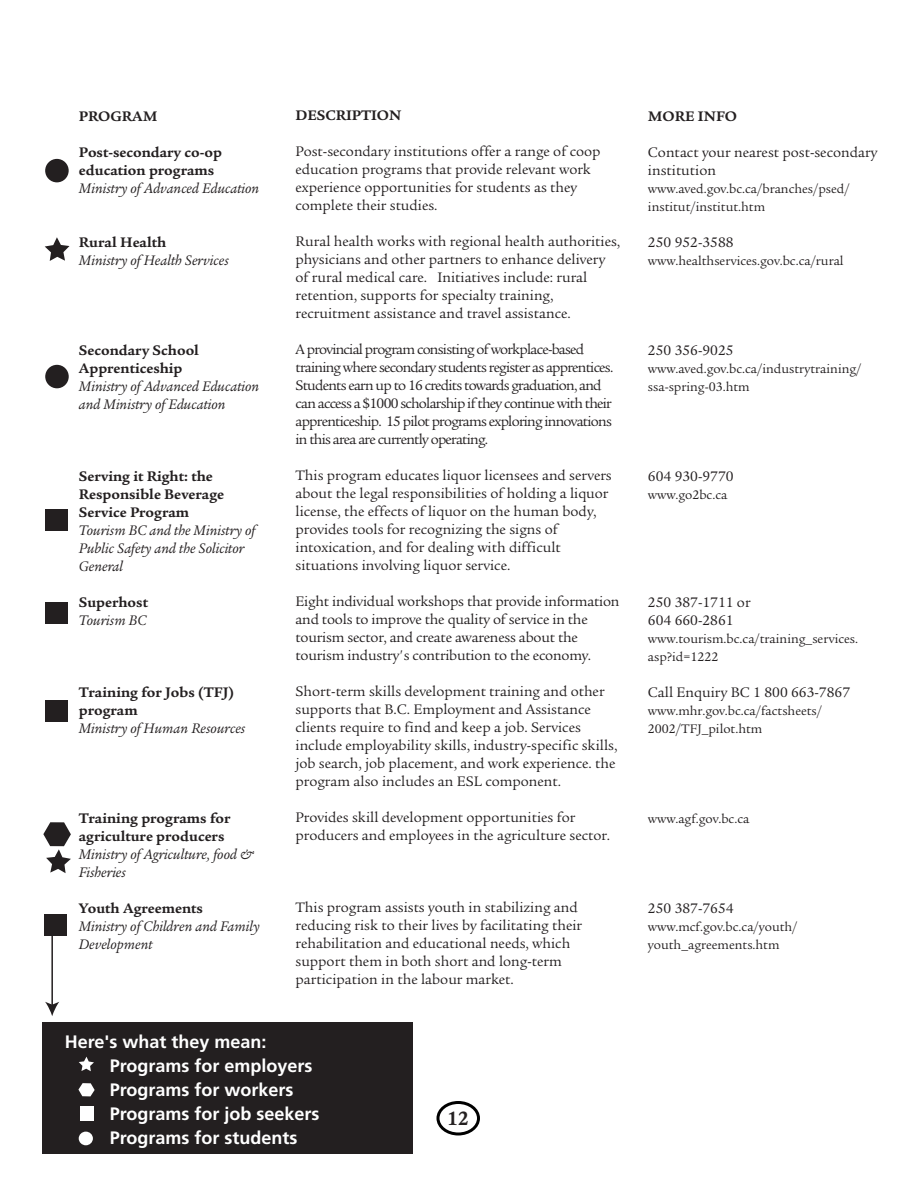
<style>
.page{position:relative;width:918px;height:1188px;background:#fff}
.page>*{position:absolute;margin:0;border:0;box-sizing:border-box;transform-origin:0 0}
.t1{font:700 21px "Legacy Serif";color:#231f20}
.t2{font:700 18px/24px "Frutiger";color:#fff}
.t3{font:15px/18px "Legacy Serif";color:#231f20}
.t4{font:15px/18px "Legacy Serif";letter-spacing:-.05em;color:#231f20}
.t5{font:italic 15px/18px "Legacy Serif";color:#231f20}
.t6{font:700 15px/18px "Legacy Serif";color:#231f20}
.t7{font:13.5px/18px "Legacy Serif";color:#231f20}
</style>
<div class="page">
<div style="left:436px;top:1101px;width:44px;height:35px;border:3px solid #000;border-radius:50%"></div>
<svg style="left:45px;top:237px;width:24px;height:24px"></svg>
<div style="left:44px;top:914px;width:22px;height:22px;background:#231f20"></div>
<div style="left:46px;top:602px;width:22px;height:22px;background:#231f20"></div>
<div style="left:45px;top:365px;width:24px;height:23px;background:#231f20;border-radius:50%"></div>
<div style="left:46px;top:509px;width:22px;height:22px;background:#231f20"></div>
<svg style="left:43px;top:822px;width:28px;height:51px"></svg>
<div style="left:46px;top:700px;width:22px;height:21px;background:#231f20"></div>
<div style="left:43px;top:1022px;width:370px;height:132px;background:#231f20"></div>
<hr style="left:51px;top:925px;width:2px;height:81px;background:#231f20">
<svg style="left:45px;top:1002px;width:14px;height:14px"></svg>
<div style="left:80px;top:1106px;width:13px;height:14px;background:#fff"></div>
<svg style="left:79px;top:1057px;width:15px;height:14px"></svg>
<div style="left:79px;top:1132px;width:14px;height:13px;background:#fff;border-radius:50%"></div>
<svg style="left:78px;top:1083px;width:17px;height:13px"></svg>
<div style="left:45px;top:159px;width:24px;height:23px;background:#231f20;border-radius:50%"></div>
<p class="t6" style="left:79px;top:107px;width:80px">PROGRAM</p>
<p class="t6" style="left:79px;top:143px;width:145px">Post-secondary co-op education programs</p>
<p class="t5" style="left:79px;top:179px;width:182px">Ministry of Advanced Education</p>
<p class="t6" style="left:79px;top:233px;width:89px">Rural Health</p>
<p class="t5" style="left:79px;top:251px;width:151px">Ministry of Health Services</p>
<p class="t6" style="left:79px;top:341px;width:122px">Secondary School<br>Apprenticeship</p>
<p class="t5" style="left:79px;top:377px;width:182px">Ministry of Advanced Education and Ministry of Education</p>
<p class="t6" style="left:79px;top:467px;width:147px">Serving it Right: the<br>Responsible Beverage<br>Service Program</p>
<p class="t5" style="left:79px;top:521px;width:178px">Tourism BC and the Ministry of<br>Public Safety and the Solicitor<br>General</p>
<p class="t6" style="left:79px;top:593px;width:71px">Superhost</p>
<p class="t5" style="left:79px;top:611px;width:69px">Tourism BC</p>
<p class="t6" style="left:79px;top:683px;width:157px">Training for Jobs (TFJ) program</p>
<p class="t5" style="left:79px;top:719px;width:168px">Ministry of Human Resources</p>
<p class="t6" style="left:79px;top:809px;width:153px">Training programs for agriculture producers</p>
<p class="t5" style="left:79px;top:845px;width:176px">Ministry of Agriculture, food &amp;<br>Fisheries</p>
<p class="t6" style="left:79px;top:899px;width:126px">Youth Agreements</p>
<p class="t5" style="left:79px;top:917px;width:183px">Ministry of Children and Family<br>Development</p>
<p class="t6" style="left:296px;top:107px;width:107px">DESCRIPTION</p>
<p class="t3" style="left:296px;top:143px;width:307px">Post-secondary institutions offer a range of coop education programs that provide relevant work experience opportunities for students as they complete their studies.</p>
<p class="t3" style="left:296px;top:233px;width:326px">Rural health works with regional health authorities, physicians and other partners to enhance delivery of rural medical care. Initiatives include: rural retention, supports for specialty training, recruitment assistance and travel assistance.</p>
<p class="t4" style="left:296px;top:341px;width:319px">A provincial program consisting ofworkplace-based training where secondary students register as apprentices.<br>Students earn up to 16 credits towards graduation, and can access a $1000 scholarship if they continue with their apprenticeship. 15 pilot programs exploring innovations in this area are currently operating.</p>
<p class="t3" style="left:296px;top:467px;width:318px">This program educates liquor licensees and servers about the legal responsibilities of holding a liquor license, the effects of liquor on the human body, provides tools for recognizing the signs of intoxication, and for dealing with difficult situations involving liquor service.</p>
<p class="t3" style="left:296px;top:593px;width:326px">Eight individual workshops that provide information and tools to improve the quality of service in the tourism sector, and create awareness about the tourism industry's contribution to the economy.</p>
<p class="t3" style="left:296px;top:683px;width:323px">Short-term skills development training and other supports that B.C. Employment and Assistance clients require to find and keep a job. Services include employability skills, industry-specific skills, job search, job placement, and work experience. the program also includes an ESL component.</p>
<p class="t3" style="left:296px;top:809px;width:316px">Provides skill development opportunities for producers and employees in the agriculture sector.</p>
<p class="t3" style="left:296px;top:899px;width:288px">This program assists youth in stabilizing and reducing risk to their lives by facilitating their rehabilitation and educational needs, which support them in both short and long-term participation in the labour market.</p>
<p class="t2" style="left:110px;top:1029px;width:211px;text-indent:-45px">Here's what they mean:<br>Programs for employers<br>Programs for workers<br>Programs for job seekers<br>Programs for students</p>
<h1 class="t1" style="left:447px;top:1106px;width:23px">12</h1>
<p class="t6" style="left:648px;top:107px;width:91px">MORE INFO</p>
<p class="t3" style="left:648px;top:143px;width:231px">Contact your nearest post-secondary institution</p>
<p class="t7" style="left:648px;top:180px;width:203px">www.aved.gov.bc.ca/branches/psed/ institut/institut.htm</p>
<p class="t3" style="left:648px;top:233px;width:87px">250 952-3588</p>
<p class="t7" style="left:648px;top:252px;width:197px">www.healthservices.gov.bc.ca/rural</p>
<p class="t3" style="left:648px;top:341px;width:87px">250 356-9025</p>
<p class="t7" style="left:648px;top:360px;width:215px">www.aved.gov.bc.ca/industrytraining/ ssa-spring-03.htm</p>
<p class="t3" style="left:648px;top:467px;width:87px">604 930-9770</p>
<p class="t7" style="left:648px;top:486px;width:81px">www.go2bc.ca</p>
<p class="t3" style="left:648px;top:593px;width:104px">250 387-1711 or<br>604 660-2861</p>
<p class="t7" style="left:648px;top:630px;width:212px">www.tourism.bc.ca/training_services. asp?id=1222</p>
<p class="t3" style="left:648px;top:683px;width:204px">Call Enquiry BC 1 800 663-7867</p>
<p class="t7" style="left:648px;top:702px;width:176px">www.mhr.gov.bc.ca/factsheets/<br>2002/TFJ_pilot.htm</p>
<p class="t7" style="left:648px;top:810px;width:103px">www.agf.gov.bc.ca</p>
<p class="t3" style="left:648px;top:899px;width:87px">250 387-7654</p>
<p class="t7" style="left:648px;top:918px;width:151px">www.mcf.gov.bc.ca/youth/ youth_agreements.htm</p>
</div>
